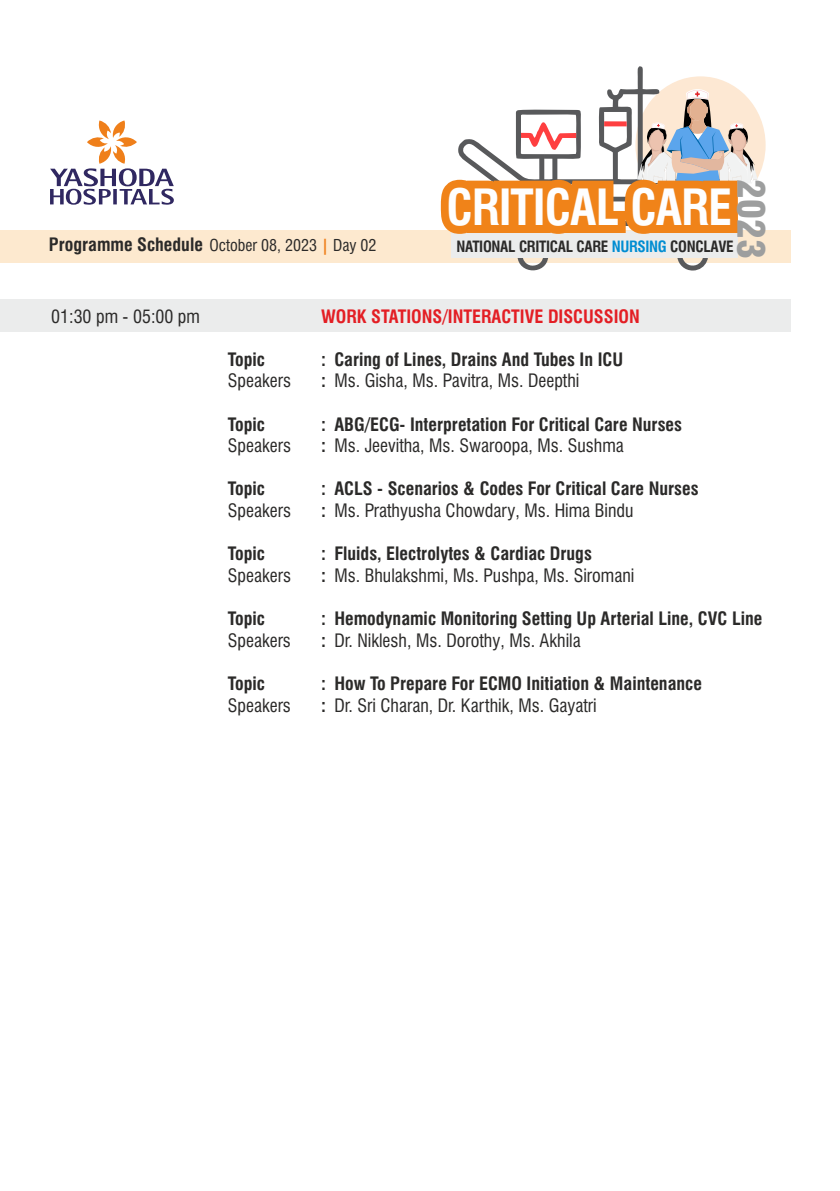
<style>
.page{position:relative;width:840px;height:1191px;background:#fff}
.page>*{position:absolute;margin:0;border:0;box-sizing:border-box;transform-origin:0 0}
.t1{font:700 condensed 48.6px "Swiss 721 BT";letter-spacing:-.02em;color:#fefefe}
.t2{font:900 condensed 37px "Swiss 721 BT";color:#9d9e9e}
.t3{font:700 condensed 18px "Swiss 721 BT";color:#2b2a29}
.t4{font:condensed 18px "Swiss 721 BT";color:#2b2a29}
.t5{font:700 condensed 18px "Swiss 721 BT";color:#e31e24}
.t6{font:condensed 16px "Swiss 721 BT";color:#2b2a29}
.t7{font:700 condensed 15.2px "Swiss 721 BT";letter-spacing:-.02em;color:#2b2a29}
.s1{font-weight:700;font-size:18px}
.s2{font-weight:700;color:#ef7f1a}
.s3{color:#008dd2}
.s4{font-weight:700}
</style>
<div class="page">
<div style="left:0;top:299px;width:789px;height:32px;background:#ebecec"></div>
<div style="left:0;top:230px;width:789px;height:32px;background:#fde9cf"></div>
<svg style="left:50px;top:120px;width:124px;height:85px"></svg>
<svg style="left:458px;top:66px;width:279px;height:205px"></svg>
<div style="left:451px;top:231px;width:286px;height:27px;background:#ebecec"></div>
<svg style="left:440px;top:76px;width:325px;height:158px"></svg>
<p class="t6" style="left:49px;top:239px;width:329px"><span class="s1">Programme Schedule</span> October 08, 2023 <span class="s2">|</span> Day 02</p>
<h2 class="t2" style="left:765px;top:179px;width:81px;rotate:90deg">2023</h2>
<h1 class="t1" style="left:446px;top:188px;width:287px">CRITICAL CARE</h1>
<p class="t7" style="left:456px;top:240px;width:278px">NATIONAL CRITICAL CARE <span class="s3">NURSING</span> CONCLAVE</p>
<p class="t4" style="left:51px;top:309px;width:150px">01:30 pm - 05:00 pm</p>
<p class="t5" style="left:321px;top:309px;width:320px">WORK STATIONS/INTERACTIVE DISCUSSION</p>
<p class="t3" style="left:228px;top:352px;width:38px">Topic</p>
<p class="t3" style="left:321px;top:352px;width:303px">: Caring of Lines, Drains And Tubes In ICU</p>
<p class="t4" style="left:228px;top:374px;width:64px">Speakers</p>
<p class="t4" style="left:321px;top:374px;width:259px"><span class="s4">:</span> Ms. Gisha, Ms. Pavitra, Ms. Deepthi</p>
<p class="t3" style="left:228px;top:417px;width:38px">Topic</p>
<p class="t3" style="left:321px;top:417px;width:362px">: ABG/ECG- Interpretation For Critical Care Nurses</p>
<p class="t4" style="left:228px;top:438px;width:64px">Speakers</p>
<p class="t4" style="left:321px;top:438px;width:304px"><span class="s4">:</span> Ms. Jeevitha, Ms. Swaroopa, Ms. Sushma</p>
<p class="t3" style="left:228px;top:482px;width:38px">Topic</p>
<p class="t3" style="left:321px;top:482px;width:379px">: ACLS - Scenarios &amp; Codes For Critical Care Nurses</p>
<p class="t4" style="left:228px;top:503px;width:64px">Speakers</p>
<p class="t4" style="left:321px;top:503px;width:314px"><span class="s4">:</span> Ms. Prathyusha Chowdary, Ms. Hima Bindu</p>
<p class="t3" style="left:228px;top:546px;width:38px">Topic</p>
<p class="t3" style="left:321px;top:546px;width:272px">: Fluids, Electrolytes &amp; Cardiac Drugs</p>
<p class="t4" style="left:228px;top:568px;width:64px">Speakers</p>
<p class="t4" style="left:321px;top:568px;width:314px"><span class="s4">:</span> Ms. Bhulakshmi, Ms. Pushpa, Ms. Siromani</p>
<p class="t3" style="left:228px;top:611px;width:38px">Topic</p>
<p class="t3" style="left:321px;top:611px;width:442px">: Hemodynamic Monitoring Setting Up Arterial Line, CVC Line</p>
<p class="t4" style="left:228px;top:633px;width:64px">Speakers</p>
<p class="t4" style="left:321px;top:633px;width:261px"><span class="s4">:</span> Dr. Niklesh, Ms. Dorothy, Ms. Akhila</p>
<p class="t3" style="left:228px;top:676px;width:38px">Topic</p>
<p class="t3" style="left:321px;top:676px;width:382px">: How To Prepare For ECMO Initiation &amp; Maintenance</p>
<p class="t4" style="left:228px;top:698px;width:64px">Speakers</p>
<p class="t4" style="left:321px;top:698px;width:277px"><span class="s4">:</span> Dr. Sri Charan, Dr. Karthik, Ms. Gayatri</p>
</div>
